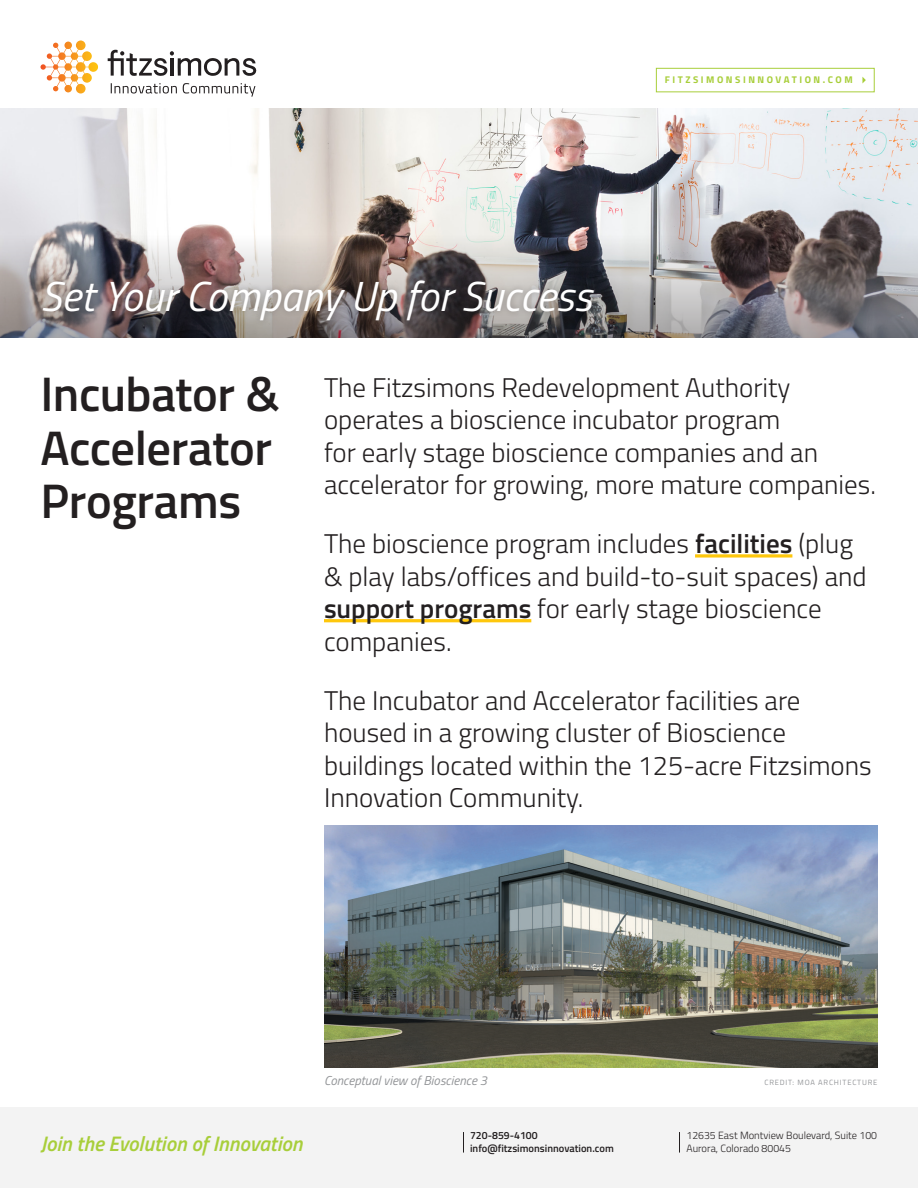
<style>
.page{position:relative;width:918px;height:1188px;background:#fff}
.page>*{position:absolute;margin:0;border:0;box-sizing:border-box;transform-origin:0 0}
.Head_1_Desktop{font:600 48.6px/53.4px "Titillium Web";letter-spacing:-.01em;color:#231f20}
.Head_2_Desktop{font:italic 42px "Titillium Web";color:#fff}
.Body_1_Desktop{font:300 27px/32.4px "Titillium Web";color:#231f20}
.t1{font:italic 600 21px "Titillium Web";color:#a8ce3a}
.Image_Caption{font:italic 12.9px "Titillium Web";color:#939598}
.t2{font:300 10.5px "Titillium Web";color:#231f20}
.t3{font:600 10.5px/12.6px "Titillium Web";color:#231f20}
.t4{font:700 9.75px "Titillium Web";letter-spacing:.26em;color:#a8ce3a}
.Image_Caption-2{font:7.5px "Titillium Web";letter-spacing:.11em;color:#939598}
.s1{font-weight:600}
</style>
<div class="page">
<img style="left:0;top:108px;width:918px;height:127px">
<img style="left:0;top:235px;width:918px;height:103px">
<svg style="left:695px;top:554px;width:97px;height:4px"></svg>
<hr style="left:324px;top:619px;width:207px;height:3px;background:#fec70c">
<img style="left:324px;top:825px;width:554px;height:242px">
<img style="left:40px;top:40px;width:58px;height:53px">
<svg style="left:111px;top:83px;width:144px;height:14px"></svg>
<svg style="left:108px;top:50px;width:149px;height:26px"></svg>
<div style="left:0;top:1107px;width:918px;height:81px;background:#f3f3f3"></div>
<svg style="left:862px;top:77px;width:4px;height:6px"></svg>
<div style="left:656px;top:68px;width:219px;height:24px;border:1px solid #a8ce3a"></div>
<svg style="left:679px;top:1132px;width:1px;height:21px"></svg>
<svg style="left:463px;top:1132px;width:1px;height:21px"></svg>
<div style="left:37px;top:273px;width:563px;height:53px;background:#231f20;opacity:.3"></div>
<p class="t4" style="left:665px;top:73px;width:189px">FITZSIMONSINNOVATION.COM</p>
<p class="Head_2_Desktop" style="left:40px;top:265px;width:553px">Set Your Company Up for Success</p>
<p class="Head_1_Desktop" style="left:40px;top:365px;width:241px">Incubator &amp;<br>Accelerator<br>Programs</p>
<p class="Body_1_Desktop" style="left:324px;top:370px;width:553px">The Fitzsimons Redevelopment Authority operates a bioscience incubator program<br>for early stage bioscience companies and an accelerator for growing, more mature companies.</p>
<p class="Body_1_Desktop" style="left:324px;top:526px;width:544px">The bioscience program includes <span class="s1">facilities</span> (plug &amp; play labs/offices and build-to-suit spaces) and <span class="s1">support programs</span> for early stage bioscience companies.</p>
<p class="Body_1_Desktop" style="left:324px;top:683px;width:549px">The Incubator and Accelerator facilities are housed in a growing cluster of Bioscience buildings located within the 125-acre Fitzsimons Innovation Community.</p>
<p class="Image_Caption" style="left:324px;top:1071px;width:165px">Conceptual view of Bioscience 3</p>
<p class="Image_Caption-2" style="left:764px;top:1077px;width:114px">CREDIT: MOA ARCHITECTURE</p>
<p class="t3" style="left:470px;top:1129px;width:145px">720-859-4100 info@fitzsimonsinnovation.com</p>
<p class="t2" style="left:686px;top:1128px;width:192px">12635 East Montview Boulevard, Suite 100</p>
<p class="t1" style="left:40px;top:1128px;width:264px">Join the Evolution of Innovation</p>
<p class="t2" style="left:686px;top:1141px;width:106px">Aurora, Colorado 80045</p>
</div>
